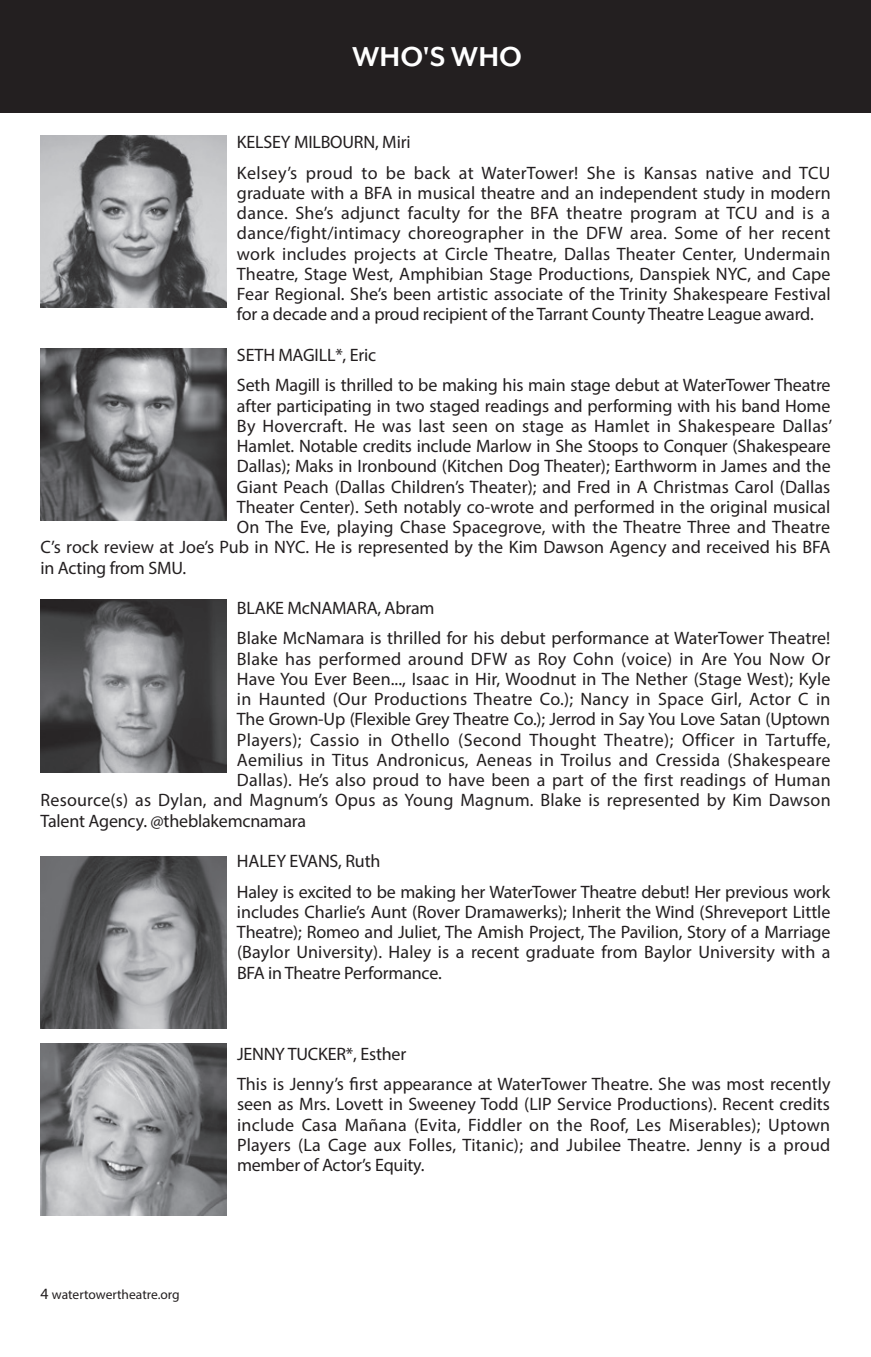
<style>
.page{position:relative;width:871px;height:1357px;background:#fff}
.page>*{position:absolute;margin:0;border:0;box-sizing:border-box;transform-origin:0 0}
.t1{font:700 31.5px "Mr Eaves Mod OT";color:#fff}
.t2{font:18px/20.2px "Myriad Pro";color:#231f20}
.t3{font:18px/30.4px "Myriad Pro";letter-spacing:.02em;color:#231f20}
.t4{font:13.5px "Myriad Pro";color:#231f20}
.s1{font-size:15.75px}
</style>
<div class="page">
<div style="left:0;top:0;width:871px;height:112px;background:#231f20"></div>
<img style="left:40px;top:600px;width:187px;height:172px">
<img style="left:40px;top:348px;width:187px;height:172px">
<img style="left:40px;top:856px;width:187px;height:173px">
<img style="left:40px;top:1043px;width:187px;height:172px">
<img style="left:40px;top:135px;width:187px;height:172px">
<h1 class="t1" style="left:352px;top:39px;width:171px">WHO'S WHO</h1>
<p class="t3" style="left:237px;top:127px;width:595px">KELSEY MILBOURN, Miri<br>Kelsey’s proud to be back at WaterTower! She is Kansas native and TCU</p>
<p class="t2" style="left:237px;top:182px;width:595px;text-align:justify">graduate with a BFA in musical theatre and an independent study in modern dance. She’s adjunct faculty for the BFA theatre program at TCU and is a dance/fight/intimacy choreographer in the DFW area. Some of her recent work includes projects at Circle Theatre, Dallas Theater Center, Undermain Theatre, Stage West, Amphibian Stage Productions, Danspiek NYC, and Cape Fear Regional. She’s been artistic associate of the Trinity Shakespeare Festival for a decade and a proud recipient of the Tarrant County Theatre League award.</p>
<p class="t2" style="left:237px;top:339px;width:595px;line-height:30.4px">SETH MAGILL*, Eric<br>Seth Magill is thrilled to be making his main stage debut at WaterTower Theatre</p>
<p class="t2" style="left:237px;top:395px;width:595px">after participating in two staged readings and performing with his band Home</p>
<p class="t2" style="left:237px;top:415px;width:596px">By Hovercraft. He was last seen on stage as Hamlet in Shakespeare Dallas’</p>
<p class="t2" style="left:237px;top:436px;width:595px">Hamlet. Notable credits include Marlow in She Stoops to Conquer (Shakespeare</p>
<p class="t2" style="left:237px;top:456px;width:595px">Dallas); Maks in Ironbound (Kitchen Dog Theater); Earthworm in James and the</p>
<p class="t2" style="left:237px;top:476px;width:595px">Giant Peach (Dallas Children’s Theater); and Fred in A Christmas Carol (Dallas</p>
<p class="t2" style="left:237px;top:496px;width:595px">Theater Center). Seth notably co-wrote and performed in the original musical</p>
<p class="t2" style="left:237px;top:517px;width:595px">On The Eve, playing Chase Spacegrove, with the Theatre Three and Theatre</p>
<p class="t2" style="left:40px;top:537px;width:791px">C’s rock review at Joe’s Pub in NYC. He is represented by the Kim Dawson Agency and received his BFA</p>
<p class="t2" style="left:40px;top:557px;width:147px">in Acting from SMU.</p>
<p class="t2" style="left:237px;top:592px;width:595px;line-height:30.4px">BLAKE McNAMARA, Abram<br>Blake McNamara is thrilled for his debut performance at WaterTower Theatre!</p>
<p class="t2" style="left:237px;top:648px;width:595px">Blake has performed around DFW as Roy Cohn (voice) in Are You Now Or</p>
<p class="t2" style="left:237px;top:668px;width:595px">Have You Ever Been..., Isaac in Hir, Woodnut in The Nether (Stage West); Kyle</p>
<p class="t2" style="left:237px;top:689px;width:595px">in Haunted (Our Productions Theatre Co.); Nancy in Space Girl, Actor C in</p>
<p class="t2" style="left:237px;top:709px;width:595px">The Grown-Up (Flexible Grey Theatre Co.); Jerrod in Say You Love Satan (Uptown</p>
<p class="t3" style="left:237px;top:724px;width:595px">Players); Cassio in Othello (Second Thought Theatre); Officer in Tartuffe,</p>
<p class="t2" style="left:237px;top:749px;width:595px">Aemilius in Titus Andronicus, Aeneas in Troilus and Cressida (Shakespeare</p>
<p class="t2" style="left:237px;top:770px;width:595px">Dallas). He’s also proud to have been a part of the first readings of Human</p>
<p class="t2" style="left:40px;top:790px;width:791px">Resource(s) as Dylan, and Magnum’s Opus as Young Magnum. Blake is represented by Kim Dawson</p>
<p class="t2" style="left:40px;top:810px;width:267px">Talent Agency. @theblakemcnamara</p>
<p class="t2" style="left:237px;top:846px;width:595px;line-height:30.4px">HALEY EVANS, Ruth<br>Haley is excited to be making her WaterTower Theatre debut! Her previous work</p>
<p class="t2" style="left:237px;top:901px;width:595px;text-align:justify">includes Charlie’s Aunt (Rover Dramawerks); Inherit the Wind (Shreveport Little Theatre); Romeo and Juliet, The Amish Project, The Pavilion, Story of a Marriage (Baylor University). Haley is a recent graduate from Baylor University with a BFA in Theatre Performance.</p>
<p class="t4" style="left:40px;top:1286px;width:141px"><span class="s1">4</span> watertowertheatre.org</p>
<p class="t2" style="left:237px;top:1038px;width:595px;line-height:30.4px">JENNY TUCKER*, Esther<br>This is Jenny’s first appearance at WaterTower Theatre. She was most recently</p>
<p class="t2" style="left:237px;top:1094px;width:595px;text-align:justify">seen as Mrs. Lovett in Sweeney Todd (LIP Service Productions). Recent credits include Casa Mañana (Evita, Fiddler on the Roof, Les Miserables); Uptown Players (La Cage aux Folles, Titanic); and Jubilee Theatre. Jenny is a proud member of Actor’s Equity.</p>
</div>
